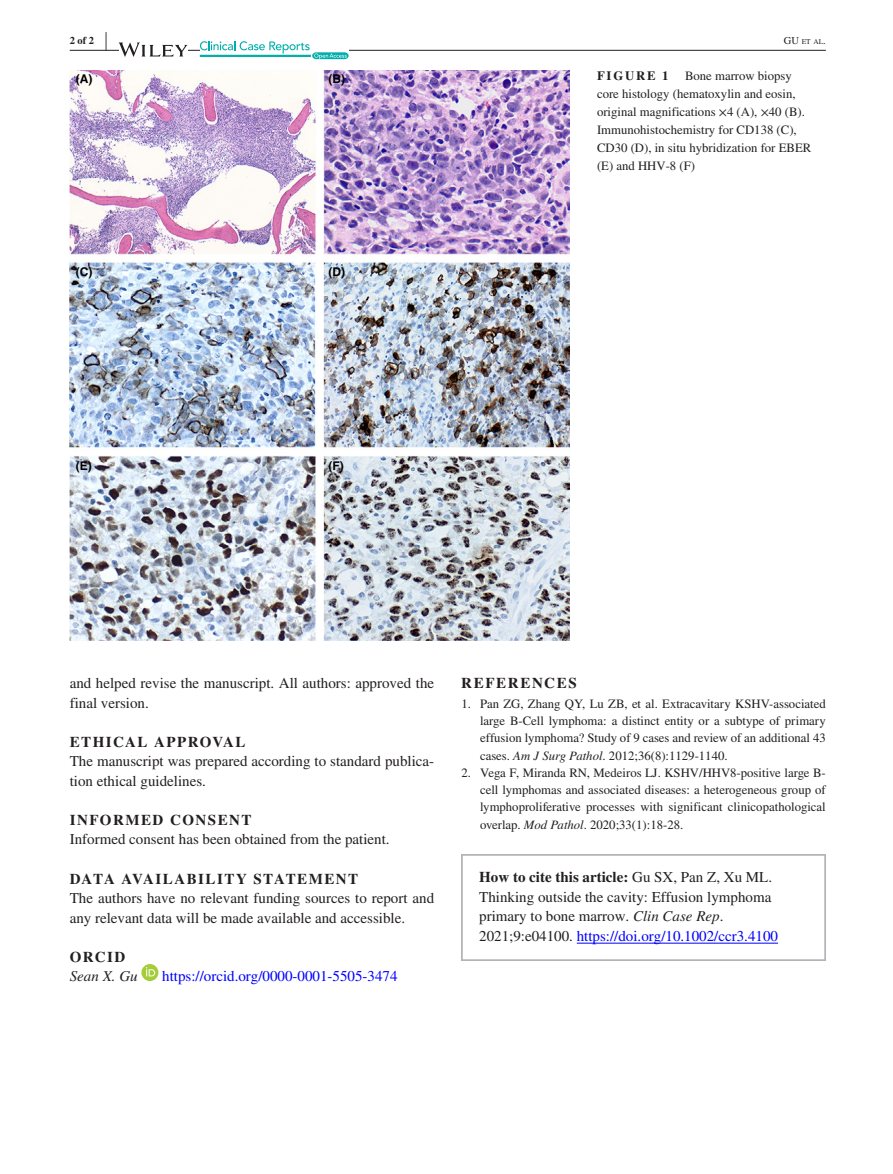
<style>
.page{position:relative;width:893px;height:1174px;background:#fff}
.page>*{position:absolute;margin:0;border:0;box-sizing:border-box;transform-origin:0 0}
.t1{font:700 25.95px "STIX";color:#231f20;scale:.36 1}
.t2{font:15px/19.5px "STIX";color:#231f20}
.t3{font:700 15px "STIX";letter-spacing:.1em;color:#231f20}
.t4{font:15px "STIX";color:#00f}
.t5{font:italic 15px "STIX";color:#231f20}
.t6{font:12.75px/17.2px "STIX";color:#231f20;text-align:justify}
.t7{font:700 12.75px "STIX";letter-spacing:.14em;color:#231f20}
.t8{font:700 12px "Helvetica";color:#000}
.t9{font:700 10.5px "STIX";color:#231f20}
.t10{font:7.35px "STIX";color:#231f20}
.s1{font-size:10.5px}
.s2{font-style:italic}
.s3{font-weight:700}
.s4{color:#00f}
</style>
<div class="page">
<hr style="left:70px;top:50px;width:756px;height:1px;background:#231f20">
<svg style="left:119px;top:42px;width:69px;height:15px"></svg>
<svg style="left:200px;top:41px;width:149px;height:18px"></svg>
<svg style="left:141px;top:964px;width:17px;height:17px"></svg>
<svg style="left:146px;top:967px;width:9px;height:9px"></svg>
<div style="left:461px;top:854px;width:365px;height:106px;background:#c3c4c7"></div>
<div style="left:463px;top:855px;width:361px;height:104px;background:#fff"></div>
<hr style="left:577px;top:942px;width:201px;height:1px;background:#00f">
<img style="left:70px;top:70px;width:499px;height:570px">
<p class="t9" style="left:70px;top:34px;width:26px">2 of 2</p>
<h1 class="t1" style="left:105px;top:26px;width:7px">|</h1>
<p class="t10" style="left:784px;top:36px;width:43px"><span class="s1">GU</span> et al<span class="s1">.</span></p>
<p class="t8" style="left:76px;top:71px;width:18px">(A)</p>
<p class="t8" style="left:328px;top:71px;width:18px">(B)</p>
<p class="t8" style="left:76px;top:264px;width:18px">(C)</p>
<p class="t8" style="left:328px;top:264px;width:18px">(D)</p>
<p class="t8" style="left:76px;top:458px;width:17px">(E)</p>
<p class="t8" style="left:328px;top:458px;width:17px">(F)</p>
<p class="t7" style="left:597px;top:68px;width:73px">FIGURE 1</p>
<p class="t6" style="left:597px;top:67px;width:216px;line-height:18px;text-align:left;text-indent:88px">Bone marrow biopsy core histology (hematoxylin and eosin, original magnifications ×4 (A), ×40 (B).<br>Immunohistochemistry for CD138 (C),<br>CD30 (D), in situ hybridization for EBER (E) and HHV-8 (F)</p>
<p class="t2" style="left:70px;top:674px;width:366px">and helped revise the manuscript. All authors: approved the final version.</p>
<p class="t3" style="left:70px;top:733px;width:177px">ETHICAL APPROVAL</p>
<p class="t2" style="left:70px;top:752px;width:366px">The manuscript was prepared according to standard publica&shy;tion ethical guidelines.</p>
<p class="t3" style="left:70px;top:811px;width:183px">INFORMED CONSENT</p>
<p class="t2" style="left:70px;top:830px;width:321px">Informed consent has been obtained from the patient.</p>
<p class="t3" style="left:70px;top:869px;width:290px">DATA AVAILABILITY STATEMENT</p>
<p class="t2" style="left:70px;top:889px;width:366px">The authors have no relevant funding sources to report and any relevant data will be made available and accessible.</p>
<p class="t3" style="left:70px;top:947px;width:57px">ORCID</p>
<p class="t5" style="left:70px;top:965px;width:69px">Sean X. Gu</p>
<p class="t4" style="left:162px;top:965px;width:237px">https://orcid.org/0000-0001-5505-3474</p>
<p class="t3" style="left:461px;top:674px;width:117px">REFERENCES</p>
<p class="t6" style="left:480px;top:696px;width:347px;text-indent:-19px">1. Pan ZG, Zhang QY, Lu ZB, et al. Extracavitary KSHV-associated large B-Cell lymphoma: a distinct entity or a subtype of primary effusion lymphoma? Study of 9 cases and review of an additional 43 cases. <span class="s2">Am J Surg Pathol</span>. 2012;36(8):1129-1140.</p>
<p class="t6" style="left:480px;top:765px;width:347px;text-indent:-19px">2. Vega F, Miranda RN, Medeiros LJ. KSHV/HHV8-positive large B&shy;cell lymphomas and associated diseases: a heterogeneous group of lymphoproliferative processes with significant clinicopathological overlap. <span class="s2">Mod Pathol</span>. 2020;33(1):18-28.</p>
<p class="t2" style="left:479px;top:868px;width:300px"><span class="s3">How to cite this article:</span> Gu SX, Pan Z, Xu ML.<br>Thinking outside the cavity: Effusion lymphoma primary to bone marrow. <span class="s2">Clin Case Rep</span>.<br>2021;9:e04100. <span class="s4">https://doi.org/10.1002/ccr3.4100</span></p>
</div>
